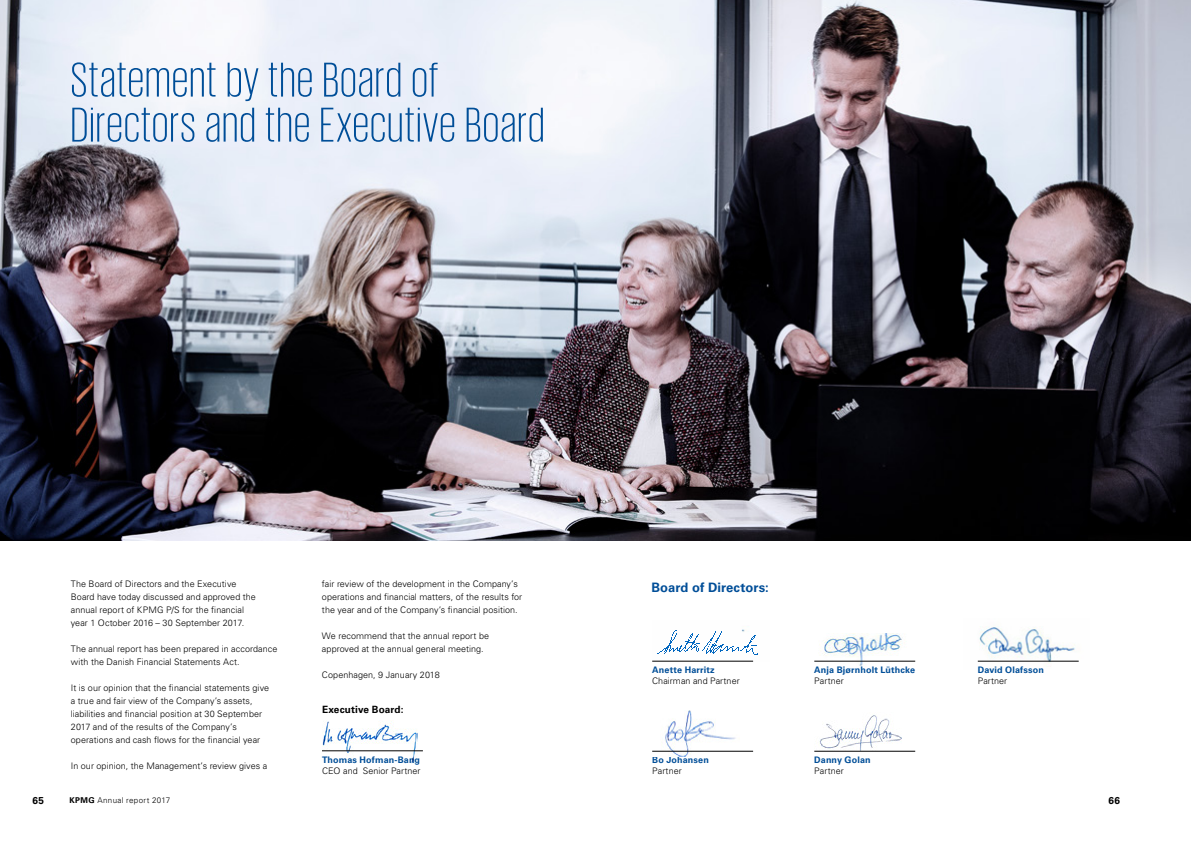
<style>
.page{position:relative;width:1191px;height:842px;background:#fff}
.page>*{position:absolute;margin:0;border:0;box-sizing:border-box;transform-origin:0 0}
.t1{font:300 50px/45px "KPMG App";letter-spacing:.02em;color:#004e98}
.t2{font:700 13px "Univers LT Std";letter-spacing:.005em;color:#004e98}
.t3{font:700 10px "Univers LT Std";letter-spacing:.015em;color:#000}
.t4{font:300 9px/13px "Univers LT Std";letter-spacing:.005em;color:#000}
.t5{font:700 9px "Univers LT Std";letter-spacing:.015em;color:#004e98}
.t6{font:300 8px "Univers LT Std";letter-spacing:.04em;color:#000}
.s1{font-weight:700}
</style>
<div class="page">
<img style="left:0;top:0;width:1191px;height:540px">
<img style="left:819px;top:634px;width:97px;height:32px">
<img style="left:977px;top:626px;width:102px;height:38px">
<img style="left:819px;top:715px;width:83px;height:35px">
<img style="left:652px;top:629px;width:101px;height:32px">
<img style="left:655px;top:630px;width:103px;height:25px">
<hr style="left:322px;top:750px;width:101px;height:1px;background:#000">
<img style="left:322px;top:721px;width:95px;height:43px">
<hr style="left:814px;top:661px;width:101px;height:1px;background:#000">
<hr style="left:652px;top:661px;width:101px;height:1px;background:#000">
<hr style="left:814px;top:751px;width:101px;height:1px;background:#000">
<hr style="left:977px;top:661px;width:101px;height:1px;background:#000">
<img style="left:652px;top:710px;width:88px;height:46px">
<hr style="left:652px;top:751px;width:101px;height:1px;background:#000">
<h1 class="t1" style="left:71px;top:56px;width:475px">Statement by the Board of<br>Directors and the Executive Board</h1>
<p class="t4" style="left:71px;top:578px;width:186px">The Board of Directors and the Executive Board have today discussed and approved the annual report of KPMG P/S for the financial year 1 October 2016 – 30 September 2017.</p>
<p class="t4" style="left:71px;top:643px;width:208px">The annual report has been prepared in accordance with the Danish Financial Statements Act.</p>
<p class="t4" style="left:71px;top:682px;width:200px">It is our opinion that the financial statements give a true and fair view of the Company’s assets, liabilities and financial position at 30 September 2017 and of the results of the Company’s operations and cash flows for the financial year</p>
<p class="t4" style="left:71px;top:760px;width:198px">In our opinion, the Management’s review gives a</p>
<p class="t4" style="left:322px;top:578px;width:202px">fair review of the development in the Company’s operations and financial matters, of the results for the year and of the Company’s financial position.</p>
<p class="t4" style="left:322px;top:630px;width:169px">We recommend that the annual report be approved at the annual general meeting.</p>
<p class="t4" style="left:322px;top:669px;width:119px">Copenhagen, 9 January 2018</p>
<p class="t3" style="left:322px;top:704px;width:83px">Executive Board:</p>
<p class="t5" style="left:322px;top:755px;width:100px">Thomas Hofman-Bang</p>
<p class="t4" style="left:322px;top:764px;width:100px">CEO and Senior Partner</p>
<h2 class="t2" style="left:651px;top:579px;width:119px">Board of Directors:</h2>
<p class="t5" style="left:652px;top:665px;width:64px">Anette Harritz</p>
<p class="t4" style="left:652px;top:674px;width:89px">Chairman and Partner</p>
<p class="t5" style="left:652px;top:755px;width:58px">Bo Johansen</p>
<p class="t4" style="left:652px;top:764px;width:31px">Partner</p>
<p class="t5" style="left:814px;top:665px;width:102px">Anja Bjørnholt Lüthcke</p>
<p class="t4" style="left:814px;top:674px;width:31px">Partner</p>
<p class="t5" style="left:814px;top:755px;width:58px">Danny Golan</p>
<p class="t4" style="left:814px;top:764px;width:31px">Partner</p>
<p class="t5" style="left:977px;top:665px;width:68px">David Olafsson</p>
<p class="t4" style="left:977px;top:674px;width:31px">Partner</p>
<p class="t3" style="left:32px;top:795px;width:13px">65</p>
<p class="t6" style="left:69px;top:795px;width:102px"><span class="s1">KPMG</span> Annual report 2017</p>
<p class="t3" style="left:1108px;top:795px;width:13px">66</p>
</div>
